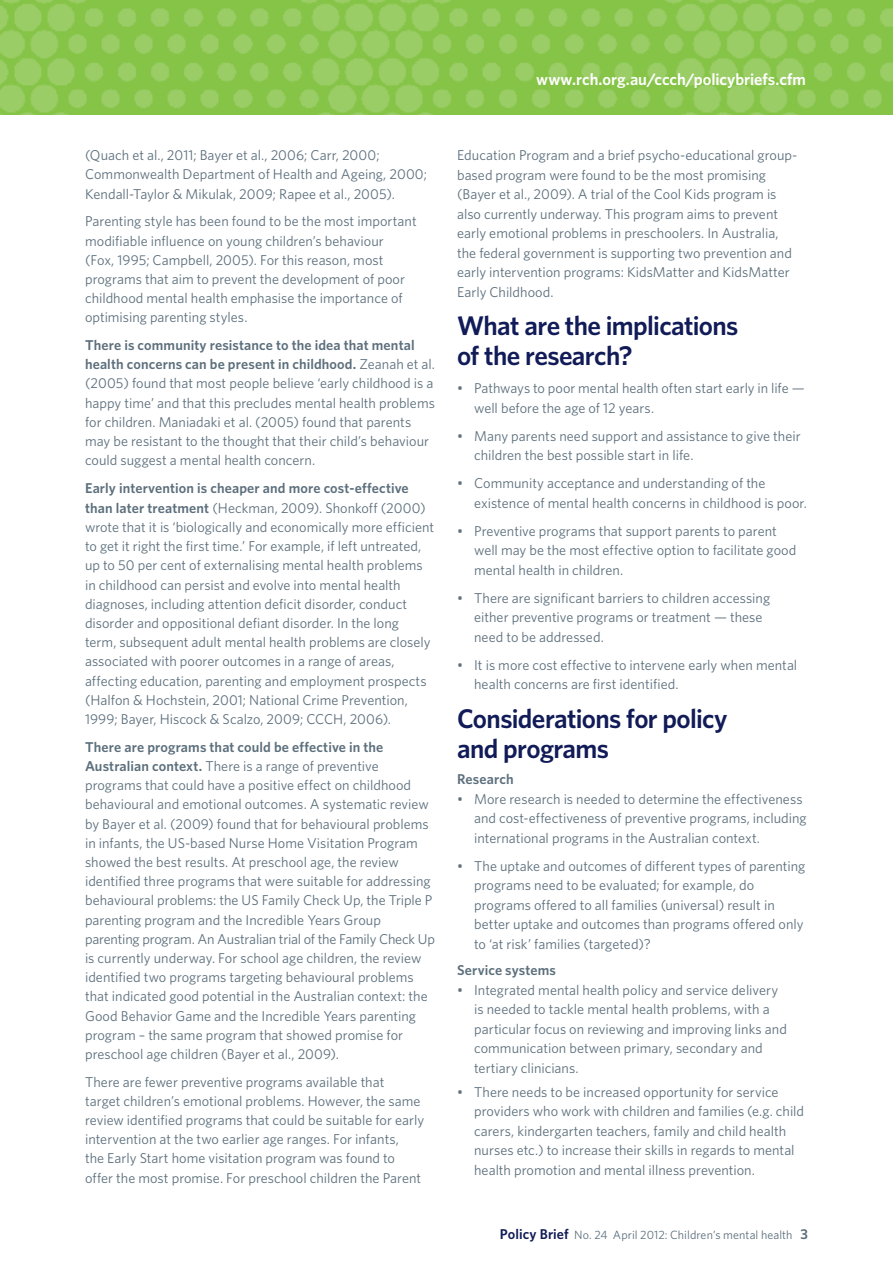
<style>
.page{position:relative;width:893px;height:1263px;background:#fff}
.page>*{position:absolute;margin:0;border:0;box-sizing:border-box;transform-origin:0 0}
.t1{font:600 27px/30px "Whitney";letter-spacing:-.025em;color:#111b57}
.t2{font:600 16.5px "Whitney";color:#fff}
.t3{font:14.25px/19.2px "Whitney";color:#5c6f7c}
.t4{font:600 14.25px "Whitney";letter-spacing:.01em;color:#5c6f7c}
.t5{font:12px "Whitney";letter-spacing:.005em;color:#5c6f7c}
.s1{font-weight:600}
.s2{font-weight:600;font-size:14.25px;color:#111b57}
.s3{font-weight:600;font-size:14.25px}
</style>
<div class="page">
<img style="left:0;top:0;width:893px;height:115px">
<p class="t2" style="left:536px;top:70px;width:271px">www.rch.org.au/ccch/policybriefs.cfm</p>
<p class="t3" style="left:85px;top:145px;width:344px">(Quach et al., 2011; Bayer et al., 2006; Carr, 2000;<br>Commonwealth Department of Health and Ageing, 2000;<br>Kendall-Taylor &amp; Mikulak, 2009; Rapee et al., 2005).</p>
<p class="t3" style="left:85px;top:212px;width:333px">Parenting style has been found to be the most important modifiable influence on young children’s behaviour<br>(Fox, 1995; Campbell, 2005). For this reason, most programs that aim to prevent the development of poor childhood mental health emphasise the importance of optimising parenting styles.</p>
<p class="t3" style="left:85px;top:335px;width:352px"><span class="s1">There is community resistance to the idea that mental health concerns can be present in childhood.</span> Zeanah et al. (2005) found that most people believe ‘early childhood is a happy time’ and that this precludes mental health problems for children. Maniadaki et al. (2005) found that parents may be resistant to the thought that their child’s behaviour could suggest a mental health concern.</p>
<p class="t3" style="left:85px;top:479px;width:351px"><span class="s1">Early intervention is cheaper and more cost-effective than later treatment</span> (Heckman, 2009). Shonkoff (2000) wrote that it is ‘biologically and economically more efficient to get it right the first time.’ For example, if left untreated, up to 50 per cent of externalising mental health problems in childhood can persist and evolve into mental health diagnoses, including attention deficit disorder, conduct disorder and oppositional defiant disorder. In the long<br>term, subsequent adult mental health problems are closely associated with poorer outcomes in a range of areas, affecting education, parenting and employment prospects (Halfon &amp; Hochstein, 2001; National Crime Prevention, 1999; Bayer, Hiscock &amp; Scalzo, 2009; CCCH, 2006).</p>
<p class="t3" style="left:85px;top:737px;width:351px"><span class="s1">There are programs that could be effective in the Australian context.</span> There is a range of preventive programs that could have a positive effect on childhood behavioural and emotional outcomes. A systematic review by Bayer et al. (2009) found that for behavioural problems in infants, the US-based Nurse Home Visitation Program showed the best results. At preschool age, the review identified three programs that were suitable for addressing behavioural problems: the US Family Check Up, the Triple P parenting program and the Incredible Years Group parenting program. An Australian trial of the Family Check Up is currently underway. For school age children, the review identified two programs targeting behavioural problems that indicated good potential in the Australian context: the Good Behavior Game and the Incredible Years parenting program – the same program that showed promise for preschool age children (Bayer et al., 2009).</p>
<p class="t3" style="left:85px;top:1072px;width:341px">There are fewer preventive programs available that<br>target children’s emotional problems. However, the same review identified programs that could be suitable for early intervention at the two earlier age ranges. For infants,<br>the Early Start home visitation program was found to offer the most promise. For preschool children the Parent</p>
<p class="t3" style="left:457px;top:145px;width:342px">Education Program and a brief psycho-educational group&shy;based program were found to be the most promising (Bayer et al., 2009). A trial of the Cool Kids program is also currently underway. This program aims to prevent early emotional problems in preschoolers. In Australia, the federal government is supporting two prevention and early intervention programs: KidsMatter and KidsMatter Early Childhood.</p>
<h1 class="t1" style="left:457px;top:311px;width:283px">What are the implications of the research?</h1>
<p class="t3" style="left:474px;top:378px;width:332px;text-indent:-17px">• Pathways to poor mental health often start early in life — well before the age of 12 years.</p>
<p class="t3" style="left:474px;top:426px;width:328px;text-indent:-17px">• Many parents need support and assistance to give their children the best possible start in life.</p>
<p class="t3" style="left:474px;top:473px;width:334px;text-indent:-17px">• Community acceptance and understanding of the existence of mental health concerns in childhood is poor.</p>
<p class="t3" style="left:474px;top:521px;width:324px;text-indent:-17px">• Preventive programs that support parents to parent well may be the most effective option to facilitate good mental health in children.</p>
<p class="t3" style="left:474px;top:588px;width:298px;text-indent:-17px">• There are significant barriers to children accessing either preventive programs or treatment — these need to be addressed.</p>
<p class="t3" style="left:474px;top:655px;width:325px;text-indent:-17px">• It is more cost effective to intervene early when mental health concerns are first identified.</p>
<h1 class="t1" style="left:457px;top:703px;width:272px">Considerations for policy and programs</h1>
<p class="t4" style="left:457px;top:771px;width:58px">Research</p>
<p class="t3" style="left:474px;top:789px;width:334px;text-indent:-17px">• More research is needed to determine the effectiveness and cost-effectiveness of preventive programs, including international programs in the Australian context.</p>
<p class="t3" style="left:474px;top:856px;width:333px;text-indent:-17px">• The uptake and outcomes of different types of parenting programs need to be evaluated; for example, do programs offered to all families (universal) result in better uptake and outcomes than programs offered only to ‘at risk’ families (targeted)?</p>
<p class="t4" style="left:457px;top:962px;width:100px">Service systems</p>
<p class="t3" style="left:474px;top:980px;width:314px;text-indent:-17px">• Integrated mental health policy and service delivery is needed to tackle mental health problems, with a particular focus on reviewing and improving links and communication between primary, secondary and tertiary clinicians.</p>
<p class="t3" style="left:474px;top:1082px;width:332px;text-indent:-17px">• There needs to be increased opportunity for service providers who work with children and families (e.g. child carers, kindergarten teachers, family and child health nurses etc.) to increase their skills in regards to mental health promotion and mental illness prevention.</p>
<p class="t5" style="left:500px;top:1227px;width:309px"><span class="s2">Policy Brief</span> No. 24 April 2012: Children’s mental health <span class="s3">3</span></p>
</div>
